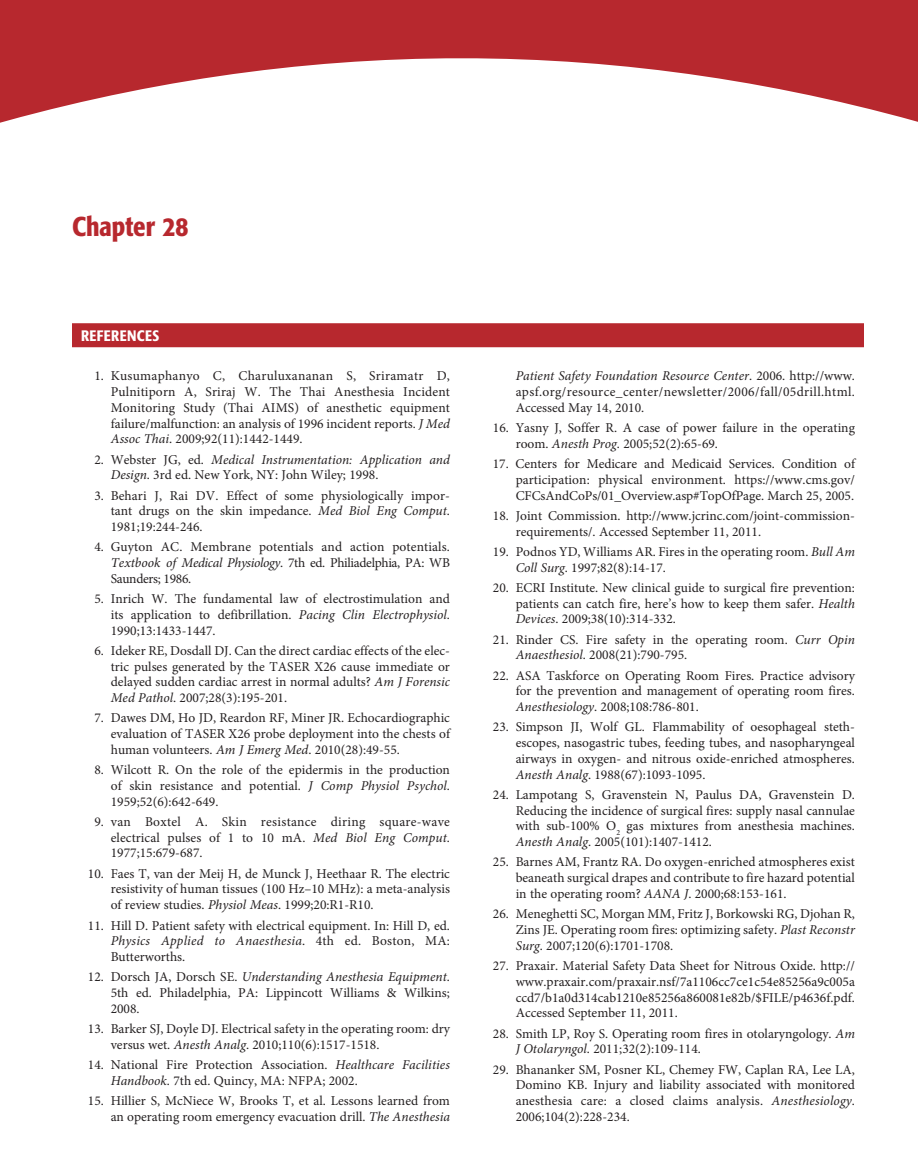
<style>
.page{position:relative;width:918px;height:1175px;background:#fff}
.page>*{position:absolute;margin:0;border:0;box-sizing:border-box;transform-origin:0 0}
.t1{font:500 condensed 27px "Formata";color:#b7282e}
.t2{font:500 condensed 15px "Formata";letter-spacing:.03em;color:#fff}
.t3{font:13.5px/15.8px "Minion Pro";color:#231f20;text-align:justify}
.s1{font-style:italic}
</style>
<div class="page">
<svg style="left:0;top:0;width:918px;height:123px;fill:#b7282e"></svg>
<div style="left:72px;top:323px;width:792px;height:24px;background:#b7282e"></div>
<h1 class="t1" style="left:72px;top:215px;width:118px">Chapter 28</h1>
<p class="t2" style="left:81px;top:329px;width:80px">REFERENCES</p>
<p class="t3" style="left:111px;top:369px;width:341px;text-indent:-16px">1. Kusumaphanyo C, Charuluxananan S, Sriramatr D, Pulnitiporn A, Sriraj W. The Thai Anesthesia Incident Monitoring Study (Thai AIMS) of anesthetic equipment failure/malfunction: an analysis of 1996 incident reports. <span class="s1">J Med Assoc Thai</span>. 2009;92(11):1442-1449.</p>
<p class="t3" style="left:111px;top:452px;width:341px;text-indent:-16px">2. Webster JG, ed. <span class="s1">Medical Instrumentation: Application and<br>Design</span>. 3rd ed. New York, NY: John Wiley; 1998.</p>
<p class="t3" style="left:111px;top:488px;width:341px;text-indent:-16px">3. Behari J, Rai DV. Effect of some physiologically impor&shy;tant drugs on the skin impedance. <span class="s1">Med Biol Eng Comput</span>.<br>1981;19:244-246.</p>
<p class="t3" style="left:111px;top:540px;width:341px;text-indent:-16px">4. Guyton AC. Membrane potentials and action potentials.<br><span class="s1">Textbook of Medical Physiology</span>. 7th ed. Philiadelphia, PA: WB Saunders; 1986.</p>
<p class="t3" style="left:111px;top:592px;width:341px;text-indent:-16px">5. Inrich W. The fundamental law of electrostimulation and its application to defibrillation. <span class="s1">Pacing Clin Electrophysiol</span>.<br>1990;13:1433-1447.</p>
<p class="t3" style="left:111px;top:643px;width:341px;text-indent:-16px">6. Ideker RE, Dosdall DJ. Can the direct cardiac effects of the elec&shy;tric pulses generated by the TASER X26 cause immediate or delayed sudden cardiac arrest in normal adults? <span class="s1">Am J Forensic Med Pathol</span>. 2007;28(3):195-201.</p>
<p class="t3" style="left:111px;top:711px;width:341px;text-indent:-16px">7. Dawes DM, Ho JD, Reardon RF, Miner JR. Echocardiographic evaluation of TASER X26 probe deployment into the chests of human volunteers. <span class="s1">Am J Emerg Med</span>. 2010(28):49-55.</p>
<p class="t3" style="left:111px;top:763px;width:341px;text-indent:-16px">8. Wilcott R. On the role of the epidermis in the production of skin resistance and potential. <span class="s1">J Comp Physiol Psychol</span>.<br>1959;52(6):642-649.</p>
<p class="t3" style="left:111px;top:814px;width:341px;text-indent:-16px">9. van Boxtel A. Skin resistance diring square-wave electrical pulses of 1 to 10 mA. <span class="s1">Med Biol Eng Comput</span>.<br>1977;15:679-687.</p>
<p class="t3" style="left:111px;top:866px;width:341px;text-indent:-23px">10. Faes T, van der Meij H, de Munck J, Heethaar R. The electric resistivity of human tissues (100 Hz–10 MHz): a meta-analysis of review studies. <span class="s1">Physiol Meas</span>. 1999;20:R1-R10.</p>
<p class="t3" style="left:111px;top:918px;width:341px;text-indent:-23px">11. Hill D. Patient safety with electrical equipment. In: Hill D, ed.<br><span class="s1">Physics Applied to Anaesthesia</span>. 4th ed. Boston, MA:<br>Butterworths.</p>
<p class="t3" style="left:111px;top:970px;width:341px;text-indent:-23px">12. Dorsch JA, Dorsch SE. <span class="s1">Understanding Anesthesia Equipment</span>.<br>5th ed. Philadelphia, PA: Lippincott Williams &amp; Wilkins; 2008.</p>
<p class="t3" style="left:111px;top:1021px;width:341px;text-indent:-23px">13. Barker SJ, Doyle DJ. Electrical safety in the operating room: dry versus wet. <span class="s1">Anesth Analg</span>. 2010;110(6):1517-1518.</p>
<p class="t3" style="left:111px;top:1057px;width:341px;text-indent:-23px">14. National Fire Protection Association. <span class="s1">Healthcare Facilities<br>Handbook</span>. 7th ed. Quincy, MA: NFPA; 2002.</p>
<p class="t3" style="left:88px;top:1093px;width:364px;text-align:right">15. Hillier S, McNiece W, Brooks T, et al. Lessons learned from an operating room emergency evacuation drill. <span class="s1">The Anesthesia</span></p>
<p class="t3" style="left:516px;top:369px;width:341px"><span class="s1">Patient Safety Foundation Resource Center</span>. 2006. http://www. apsf.org/resource_center/newsletter/2006/fall/05drill.html.<br>Accessed May 14, 2010.</p>
<p class="t3" style="left:516px;top:421px;width:341px;text-indent:-23px">16. Yasny J, Soffer R. A case of power failure in the operating room. <span class="s1">Anesth Prog</span>. 2005;52(2):65-69.</p>
<p class="t3" style="left:516px;top:457px;width:341px;text-indent:-23px">17. Centers for Medicare and Medicaid Services. Condition of participation: physical environment. https://www.cms.gov/ CFCsAndCoPs/01_Overview.asp#TopOfPage. March 25, 2005.</p>
<p class="t3" style="left:516px;top:508px;width:341px;text-indent:-23px">18. Joint Commission. http://www.jcrinc.com/joint-commission&shy;requirements/. Accessed September 11, 2011.</p>
<p class="t3" style="left:516px;top:544px;width:341px;text-indent:-23px">19. Podnos YD, Williams AR. Fires in the operating room. <span class="s1">Bull Am<br>Coll Surg</span>. 1997;82(8):14-17.</p>
<p class="t3" style="left:516px;top:580px;width:341px;text-indent:-23px">20. ECRI Institute. New clinical guide to surgical fire prevention: patients can catch fire, here’s how to keep them safer. <span class="s1">Health Devices</span>. 2009;38(10):314-332.</p>
<p class="t3" style="left:516px;top:632px;width:341px;text-indent:-23px">21. Rinder CS. Fire safety in the operating room. <span class="s1">Curr Opin<br>Anaesthesiol</span>. 2008(21):790-795.</p>
<p class="t3" style="left:516px;top:668px;width:341px;text-indent:-23px">22. ASA Taskforce on Operating Room Fires. Practice advisory for the prevention and management of operating room fires.<br><span class="s1">Anesthesiology</span>. 2008;108:786-801.</p>
<p class="t3" style="left:516px;top:720px;width:341px;text-indent:-23px">23. Simpson JI, Wolf GL. Flammability of oesophageal steth&shy;escopes, nasogastric tubes, feeding tubes, and nasopharyngeal airways in oxygen- and nitrous oxide-enriched atmospheres.<br><span class="s1">Anesth Analg</span>. 1988(67):1093-1095.</p>
<p class="t3" style="left:516px;top:787px;width:341px;text-indent:-23px">24. Lampotang S, Gravenstein N, Paulus DA, Gravenstein D.<br>Reducing the incidence of surgical fires: supply nasal cannulae with sub-100% O<sub>2</sub> gas mixtures from anesthesia machines.<br><span class="s1">Anesth Analg</span>. 2005(101):1407-1412.</p>
<p class="t3" style="left:516px;top:855px;width:341px;text-indent:-23px">25. Barnes AM, Frantz RA. Do oxygen-enriched atmospheres exist beaneath surgical drapes and contribute to fire hazard potential in the operating room? <span class="s1">AANA J</span>. 2000;68:153-161.</p>
<p class="t3" style="left:516px;top:907px;width:341px;text-indent:-23px">26. Meneghetti SC, Morgan MM, Fritz J, Borkowski RG, Djohan R, Zins JE. Operating room fires: optimizing safety. <span class="s1">Plast Reconstr Surg</span>. 2007;120(6):1701-1708.</p>
<p class="t3" style="left:516px;top:958px;width:341px;text-indent:-23px">27. Praxair. Material Safety Data Sheet for Nitrous Oxide. http:// www.praxair.com/praxair.nsf/7a1106cc7ce1c54e85256a9c005a ccd7/b1a0d314cab1210e85256a860081e82b/$FILE/p4636f.pdf.<br>Accessed September 11, 2011.</p>
<p class="t3" style="left:516px;top:1026px;width:341px;text-indent:-23px">28. Smith LP, Roy S. Operating room fires in otolaryngology. <span class="s1">Am<br>J Otolaryngol</span>. 2011;32(2):109-114.</p>
<p class="t3" style="left:516px;top:1062px;width:341px;text-indent:-23px">29. Bhananker SM, Posner KL, Chemey FW, Caplan RA, Lee LA, Domino KB. Injury and liability associated with monitored anesthesia care: a closed claims analysis. <span class="s1">Anesthesiology</span>.<br>2006;104(2):228-234.</p>
</div>
